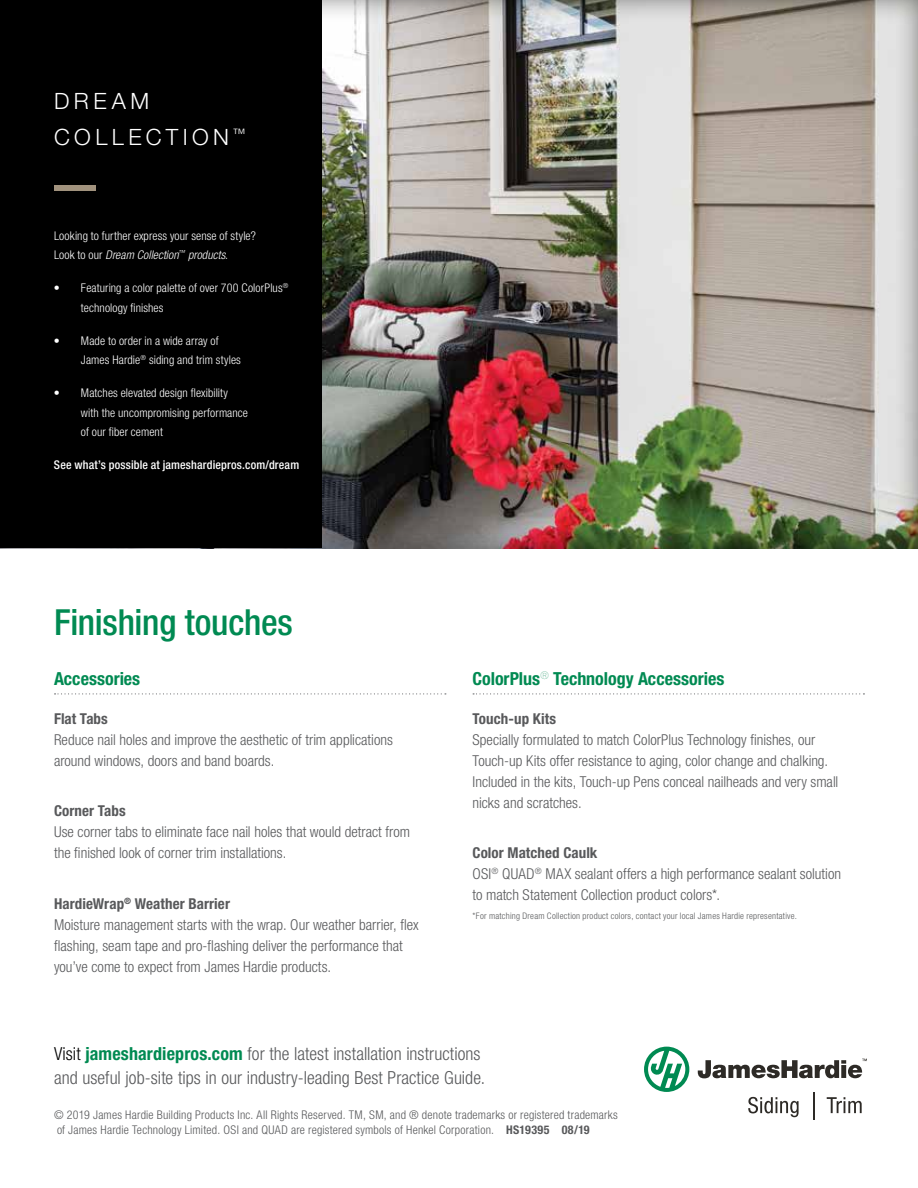
<style>
.page{position:relative;width:918px;height:1188px;background:#fff}
.page>*{position:absolute;margin:0;border:0;box-sizing:border-box;transform-origin:0 0}
.t1{font:500 condensed 36px "Helvetica Neue LT Pro";letter-spacing:-.01em;color:#008a52}
.t2{font:300 22.5px/36.8px "Helvetica Neue LT Pro";letter-spacing:.2em;color:#fff}
.t3{font:300 condensed 18px/24px "Helvetica Neue LT Pro";color:#58595b}
.t4{font:700 condensed 18px "Helvetica Neue LT Pro";color:#008a52}
.t5{font:300 condensed 15px/21px "Helvetica Neue LT Pro";color:#58595b}
.t6{font:700 condensed 15px "Helvetica Neue LT Pro";letter-spacing:.005em;color:#58595b}
.t7{font:300 condensed 12px/19.5px "Helvetica Neue LT Pro";letter-spacing:.01em;color:#fff}
.t8{font:300 condensed 12px/15px "Helvetica Neue LT Pro";letter-spacing:.02em;color:#58595b}
.t9{font:500 condensed 12px "Helvetica Neue LT Pro";letter-spacing:.015em;color:#fff}
.t10{font:300 condensed 9px "Helvetica Neue LT Pro";letter-spacing:.03em;color:#58595b}
.s1{font-style:italic}
.s2{font-weight:700}
.s3{color:#000}
.s4{font-weight:700;color:#008a52}
</style>
<div class="page">
<div style="left:0;top:0;width:918px;height:549px;background:#000;opacity:.5"></div>
<svg style="left:644px;top:1047px;width:45px;height:45px"></svg>
<svg style="left:698px;top:1059px;width:169px;height:19px"></svg>
<svg style="left:748px;top:1097px;width:51px;height:20px"></svg>
<svg style="left:813px;top:1093px;width:1px;height:27px"></svg>
<svg style="left:827px;top:1097px;width:35px;height:16px"></svg>
<div style="left:0;top:0;width:323px;height:548px;background:#000"></div>
<div style="left:54px;top:186px;width:41px;height:5px;background:#a1927d"></div>
<svg style="left:473px;top:693px;width:391px;height:1px"></svg>
<svg style="left:55px;top:693px;width:391px;height:1px"></svg>
<h2 class="t2" style="left:54px;top:82px;width:193px">DREAM<br>COLLECTION<sup>™</sup></h2>
<p class="t7" style="left:54px;top:226px;width:203px">Looking to further express your sense of style?<br>Look to our <span class="s1">Dream Collection</span><sup>™</sup> <span class="s1">products</span>.</p>
<p class="t7" style="left:81px;top:278px;width:209px;text-indent:-27px">• Featuring a color palette of over 700 ColorPlus<sup>® </sup>technology finishes</p>
<p class="t7" style="left:81px;top:331px;width:161px;text-indent:-27px">• Made to order in a wide array of<br>James Hardie<sup>®</sup> siding and trim styles</p>
<p class="t7" style="left:81px;top:383px;width:169px;text-indent:-27px">• Matches elevated design flexibility with the uncompromising performance of our fiber cement</p>
<p class="t9" style="left:54px;top:458px;width:247px">See what’s possible at jameshardiepros.com/dream</p>
<h1 class="t1" style="left:54px;top:601px;width:240px">Finishing touches</h1>
<p class="t4" style="left:54px;top:668px;width:88px">Accessories</p>
<p class="t6" style="left:54px;top:710px;width:55px">Flat Tabs</p>
<p class="t5" style="left:54px;top:729px;width:340px">Reduce nail holes and improve the aesthetic of trim applications around windows, doors and band boards.</p>
<p class="t6" style="left:54px;top:802px;width:73px">Corner Tabs</p>
<p class="t5" style="left:54px;top:822px;width:358px">Use corner tabs to eliminate face nail holes that would detract from the finished look of corner trim installations.</p>
<p class="t5" style="left:54px;top:893px;width:366px"><span class="s2">HardieWrap</span><sup>®</sup> <span class="s2">Weather Barrier<br></span>Moisture management starts with the wrap. Our weather barrier, flex flashing, seam tape and pro-flashing deliver the performance that you’ve come to expect from James Hardie products.</p>
<p class="t4" style="left:472px;top:668px;width:253px">ColorPlus<sup>®</sup> Technology Accessories</p>
<p class="t6" style="left:472px;top:710px;width:85px">Touch-up Kits</p>
<p class="t5" style="left:472px;top:729px;width:367px">Specially formulated to match ColorPlus Technology finishes, our Touch-up Kits offer resistance to aging, color change and chalking.<br>Included in the kits, Touch-up Pens conceal nailheads and very small nicks and scratches.</p>
<p class="t5" style="left:472px;top:843px;width:370px"><span class="s2">Color Matched Caulk<br></span>OSI<sup>®</sup> QUAD<sup>®</sup> MAX sealant offers a high performance sealant solution to match Statement Collection product colors*.</p>
<p class="t10" style="left:472px;top:910px;width:326px">*For matching Dream Collection product colors, contact your local James Hardie representative.</p>
<p class="t3" style="left:54px;top:1041px;width:433px"><span class="s3">Visit</span> <span class="s4">jameshardiepros.com</span> for the latest installation instructions and useful job-site tips in our industry-leading Best Practice Guide.</p>
<p class="t8" style="left:54px;top:1107px;width:565px">© 2019 James Hardie Building Products Inc. All Rights Reserved. TM, SM, and ® denote trademarks or registered trademarks of James Hardie Technology Limited. OSI and QUAD are registered symbols of Henkel Corporation. <span class="s2">HS19395 08/19</span></p>
</div>
